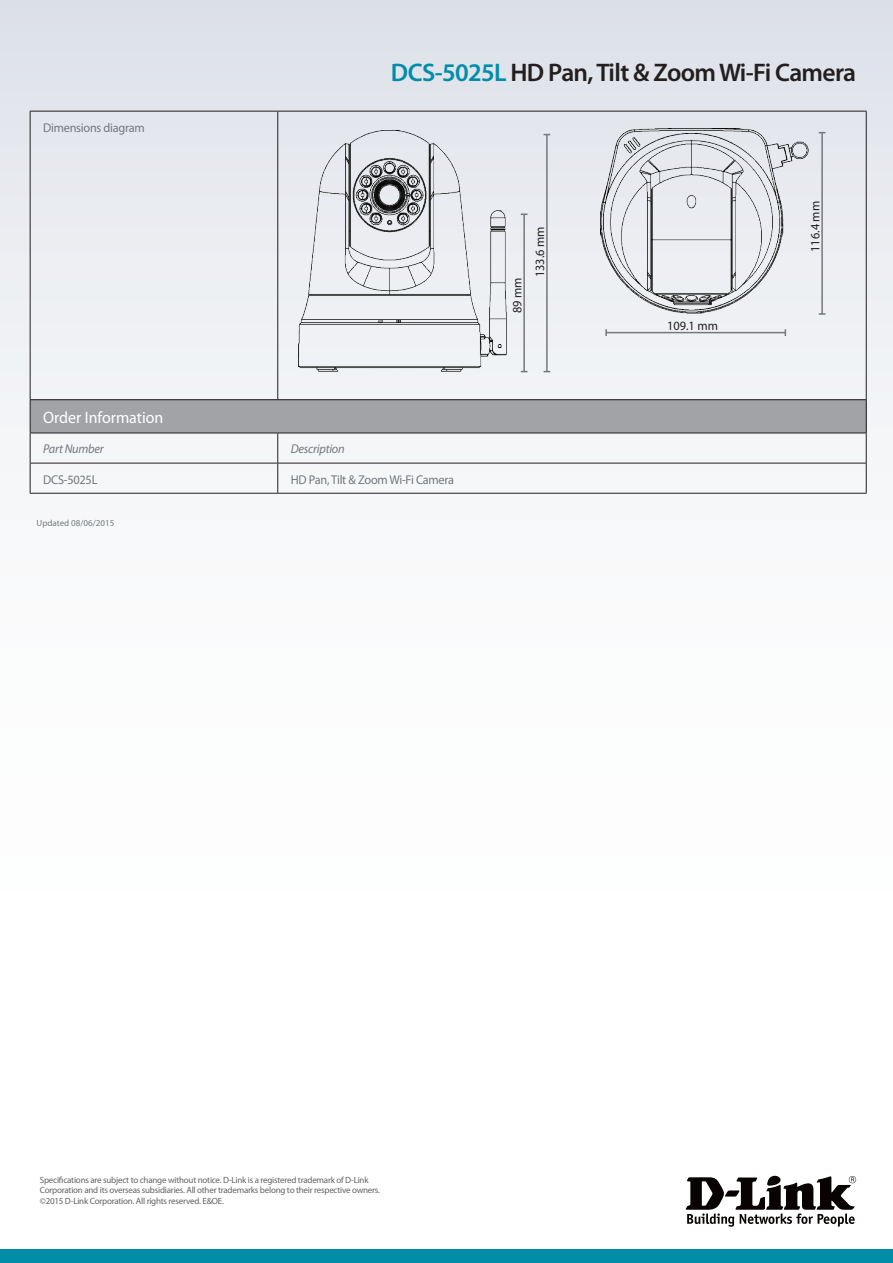
<style>
.page{position:relative;width:893px;height:1263px;background:#fff}
.page>*{position:absolute;margin:0;border:0;box-sizing:border-box;transform-origin:0 0}
.t1{font:600 25.5px "Myriad Pro";letter-spacing:-.025em;color:#231f20}
.t2{font:16.5px "Myriad Pro";color:#fff}
.t3{font:12.75px "Myriad Pro";letter-spacing:-.02em;color:#74787d}
.t4{font:12.75px "Myriad Pro";color:#231f20}
.t5{font:italic 12.75px "Myriad Pro";letter-spacing:-.02em;color:#74787d}
.t6{font:9px/10.8px "Myriad Pro";letter-spacing:-.025em;color:#636366}
.t7{font:9px "Myriad Pro";color:#74787d}
.s1{color:#008da8}
</style>
<div class="page">
<div style="left:0;top:0;width:893px;height:1084px;background:linear-gradient(to bottom,#e1e5eb,#fff)"></div>
<div style="left:0;top:1249px;width:893px;height:14px;background:#008da8"></div>
<svg style="left:686px;top:1176px;width:170px;height:51px"></svg>
<div style="left:30px;top:400px;width:836px;height:33px;background:#a1a3a7"></div>
<hr style="left:866px;top:112px;width:1px;height:287px;background:#231f20">
<hr style="left:866px;top:400px;width:1px;height:33px;background:#231f20">
<hr style="left:278px;top:111px;width:293px;height:1px;background:#231f20">
<hr style="left:571px;top:111px;width:296px;height:1px;background:#231f20">
<hr style="left:866px;top:463px;width:1px;height:30px;background:#231f20">
<hr style="left:30px;top:400px;width:1px;height:33px;background:#231f20">
<hr style="left:571px;top:433px;width:296px;height:1px;background:#231f20">
<hr style="left:866px;top:433px;width:1px;height:30px;background:#231f20">
<hr style="left:30px;top:399px;width:248px;height:1px;background:#231f20">
<hr style="left:278px;top:399px;width:293px;height:1px;background:#231f20">
<hr style="left:571px;top:399px;width:296px;height:1px;background:#231f20">
<hr style="left:278px;top:433px;width:293px;height:1px;background:#231f20">
<hr style="left:30px;top:433px;width:248px;height:1px;background:#231f20">
<hr style="left:30px;top:433px;width:1px;height:30px;background:#231f20">
<hr style="left:277px;top:433px;width:1px;height:30px;background:#231f20">
<hr style="left:278px;top:463px;width:293px;height:1px;background:#231f20">
<hr style="left:571px;top:463px;width:295px;height:1px;background:#231f20">
<hr style="left:278px;top:493px;width:293px;height:1px;background:#231f20">
<hr style="left:571px;top:493px;width:296px;height:1px;background:#231f20">
<hr style="left:30px;top:463px;width:248px;height:1px;background:#231f20">
<hr style="left:30px;top:463px;width:1px;height:30px;background:#231f20">
<hr style="left:277px;top:463px;width:1px;height:30px;background:#231f20">
<hr style="left:30px;top:493px;width:248px;height:1px;background:#231f20">
<hr style="left:30px;top:111px;width:248px;height:1px;background:#231f20">
<hr style="left:30px;top:112px;width:1px;height:287px;background:#231f20">
<hr style="left:277px;top:112px;width:1px;height:287px;background:#231f20">
<img style="left:299px;top:129px;width:553px;height:242px">
<hr style="left:606px;top:332px;width:179px;height:1px;background:#74787d">
<svg style="left:605px;top:329px;width:2px;height:7px"></svg>
<hr style="left:523px;top:214px;width:2px;height:158px;background:#74787d">
<hr style="left:821px;top:133px;width:2px;height:181px;background:#74787d">
<hr style="left:546px;top:135px;width:2px;height:237px;background:#74787d">
<h3 class="t3" style="left:43px;top:119px;width:103px">Dimensions diagram</h3>
<h1 class="t1" style="left:391px;top:56px;width:467px"><span class="s1">DCS-5025L</span> HD Pan, Tilt &amp; Zoom Wi-Fi Camera</h1>
<h3 class="t4" style="left:509px;top:313px;width:37px;rotate:-90deg">89 mm</h3>
<h3 class="t4" style="left:532px;top:277px;width:52px;rotate:-90deg">133.6 mm</h3>
<h3 class="t4" style="left:667px;top:318px;width:52px">109.1 mm</h3>
<h3 class="t4" style="left:807px;top:252px;width:52px;rotate:-90deg">116.4 mm</h3>
<h2 class="t2" style="left:43px;top:408px;width:122px">Order Information</h2>
<h3 class="t5" style="left:43px;top:441px;width:62px">Part Number</h3>
<h3 class="t5" style="left:291px;top:441px;width:55px">Description</h3>
<h3 class="t3" style="left:43px;top:471px;width:56px">DCS-5025L</h3>
<h3 class="t3" style="left:291px;top:471px;width:165px">HD Pan, Tilt &amp; Zoom Wi-Fi Camera</h3>
<p class="t7" style="left:37px;top:517px;width:79px">Updated 08/06/2015</p>
<p class="t6" style="left:40px;top:1174px;width:342px">Specifications are subject to change without notice. D-Link is a registered trademark of D-Link<br>Corporation and its overseas subsidiaries. All other trademarks belong to their respective owners. ©2015 D-Link Corporation. All rights reserved. E&amp;OE.</p>
</div>
